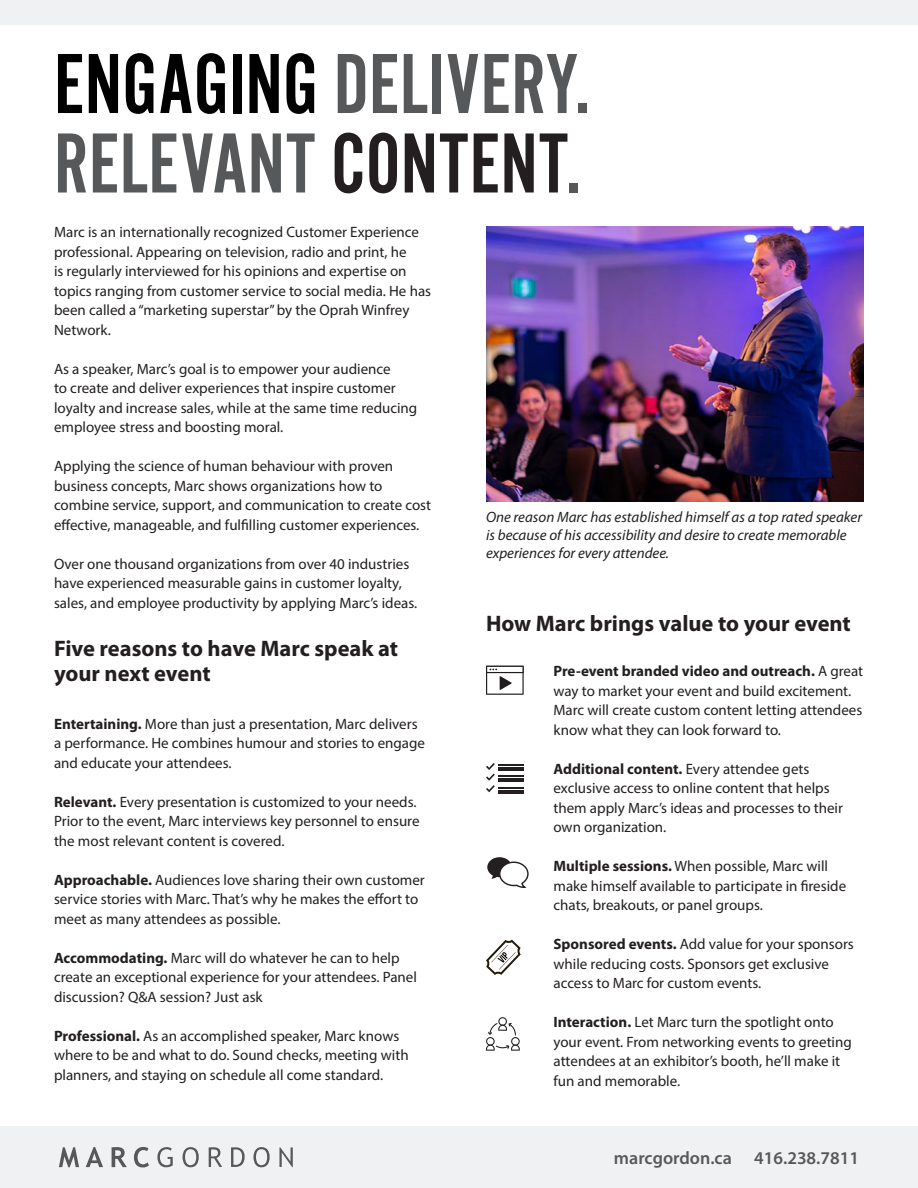
<style>
.page{position:relative;width:918px;height:1188px;background:#fff}
.page>*{position:absolute;margin:0;border:0;box-sizing:border-box;transform-origin:0 0}
.t1{font:88.5px/79.5px "Alternate Got No 2 D";color:#57585a}
.t2{font:700 22.5px/25.5px "Myriad Pro";color:#231f20}
.t3{font:600 18px "Myriad Pro";color:#57585a}
.t4{font:15px/19.5px "Myriad Pro";color:#231f20}
.t5{font:italic 15px/18px "Myriad Pro";color:#231f20}
.s1{color:#000}
.s2{color:#231f20}
.s3{font-weight:700}
</style>
<div class="page">
<div style="left:0;top:1126px;width:918px;height:62px;background:#f0f1f2"></div>
<img style="left:486px;top:227px;width:378px;height:274px">
<svg style="left:486px;top:666px;width:38px;height:29px"></svg>
<svg style="left:487px;top:857px;width:42px;height:31px"></svg>
<svg style="left:486px;top:1017px;width:34px;height:34px"></svg>
<hr style="left:498px;top:792px;width:25px;height:2px;background:#231f20">
<svg style="left:486px;top:763px;width:37px;height:29px"></svg>
<svg style="left:486px;top:940px;width:35px;height:35px"></svg>
<div style="left:0;top:0;width:918px;height:25px;background:#f0f1f2"></div>
<svg style="left:59px;top:1147px;width:20px;height:20px"></svg>
<svg style="left:86px;top:1147px;width:17px;height:20px"></svg>
<svg style="left:112px;top:1147px;width:15px;height:20px"></svg>
<svg style="left:134px;top:1147px;width:15px;height:20px"></svg>
<svg style="left:157px;top:1147px;width:16px;height:20px"></svg>
<svg style="left:183px;top:1147px;width:16px;height:20px"></svg>
<svg style="left:209px;top:1147px;width:13px;height:20px"></svg>
<svg style="left:231px;top:1147px;width:14px;height:20px"></svg>
<svg style="left:253px;top:1147px;width:17px;height:20px"></svg>
<svg style="left:279px;top:1147px;width:14px;height:20px"></svg>
<h1 class="t1" style="left:54px;top:46px;width:538px"><span class="s1">ENGAGING</span> DELIVERY.<br>RELEVANT <span class="s2">CONTENT</span>.</h1>
<p class="t4" style="left:54px;top:222px;width:379px">Marc is an internationally recognized Customer Experience professional. Appearing on television, radio and print, he<br>is regularly interviewed for his opinions and expertise on topics ranging from customer service to social media. He has been called a “marketing superstar” by the Oprah Winfrey Network.</p>
<p class="t4" style="left:54px;top:359px;width:365px">As a speaker, Marc’s goal is to empower your audience<br>to create and deliver experiences that inspire customer loyalty and increase sales, while at the same time reducing employee stress and boosting moral.</p>
<p class="t4" style="left:54px;top:456px;width:379px">Applying the science of human behaviour with proven business concepts, Marc shows organizations how to combine service, support, and communication to create cost effective, manageable, and fulfilling customer experiences.</p>
<p class="t4" style="left:54px;top:554px;width:365px">Over one thousand organizations from over 40 industries have experienced measurable gains in customer loyalty, sales, and employee productivity by applying Marc’s ideas.</p>
<h2 class="t2" style="left:54px;top:634px;width:346px">Five reasons to have Marc speak at your next event</h2>
<p class="t4" style="left:54px;top:714px;width:373px"><span class="s3">Entertaining.</span> More than just a presentation, Marc delivers a performance. He combines humour and stories to engage and educate your attendees.</p>
<p class="t4" style="left:54px;top:792px;width:367px"><span class="s3">Relevant.</span> Every presentation is customized to your needs.<br>Prior to the event, Marc interviews key personnel to ensure the most relevant content is covered.</p>
<p class="t4" style="left:54px;top:870px;width:372px"><span class="s3">Approachable.</span> Audiences love sharing their own customer service stories with Marc. That’s why he makes the effort to meet as many attendees as possible.</p>
<p class="t4" style="left:54px;top:948px;width:365px"><span class="s3">Accommodating.</span> Marc will do whatever he can to help create an exceptional experience for your attendees. Panel discussion? Q&amp;A session? Just ask</p>
<p class="t4" style="left:54px;top:1026px;width:356px"><span class="s3">Professional.</span> As an accomplished speaker, Marc knows where to be and what to do. Sound checks, meeting with planners, and staying on schedule all come standard.</p>
<p class="t5" style="left:486px;top:507px;width:378px">One reason Marc has established himself as a top rated speaker is because of his accessibility and desire to create memorable experiences for every attendee.</p>
<h2 class="t2" style="left:486px;top:609px;width:366px">How Marc brings value to your event</h2>
<p class="t4" style="left:554px;top:661px;width:311px"><span class="s3">Pre-event branded video and outreach.</span> A great way to market your event and build excitement.<br>Marc will create custom content letting attendees know what they can look forward to.</p>
<p class="t4" style="left:554px;top:759px;width:291px"><span class="s3">Additional content.</span> Every attendee gets exclusive access to online content that helps them apply Marc’s ideas and processes to their own organization.</p>
<p class="t4" style="left:554px;top:856px;width:294px"><span class="s3">Multiple sessions.</span> When possible, Marc will make himself available to participate in fireside chats, breakouts, or panel groups.</p>
<p class="t4" style="left:554px;top:934px;width:302px"><span class="s3">Sponsored events.</span> Add value for your sponsors while reducing costs. Sponsors get exclusive access to Marc for custom events.</p>
<p class="t4" style="left:554px;top:1012px;width:300px"><span class="s3">Interaction.</span> Let Marc turn the spotlight onto your event. From networking events to greeting attendees at an exhibitor’s booth, he’ll make it fun and memorable.</p>
<p class="t3" style="left:614px;top:1146px;width:247px">marcgordon.ca 416.238.7811</p>
</div>
